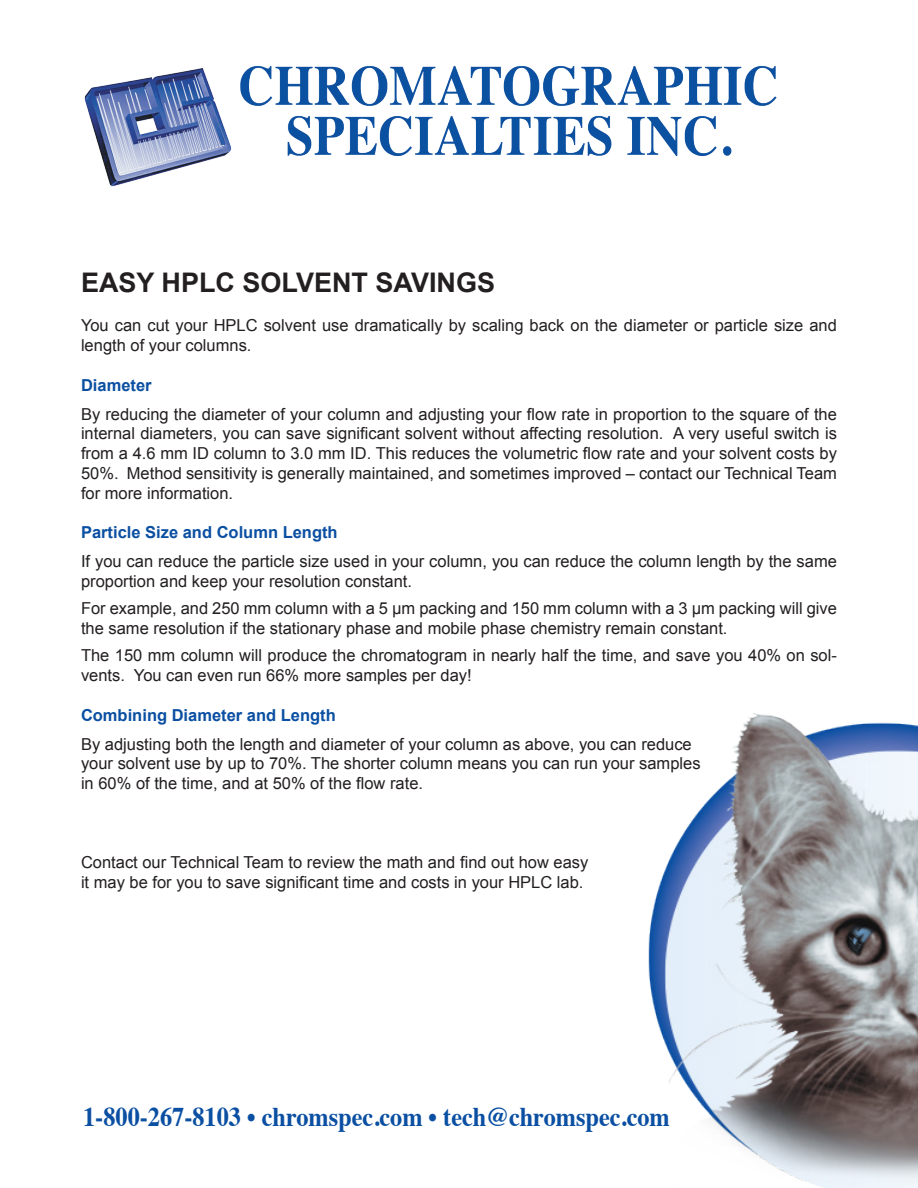
<style>
.page{position:relative;width:918px;height:1188px;background:#fff}
.page>*{position:absolute;margin:0;border:0;box-sizing:border-box;transform-origin:0 0}
.t1{font:700 27px "Times";color:#0a4fa2;scale:.9 1}
.t2{font:700 27px "Arial";color:#231f20}
.t3{font:16.5px/19.8px "Arial";color:#231f20}
.t4{font:700 16.5px "Arial";color:#0a4fa2}
</style>
<div class="page">
<img style="left:84px;top:66px;width:693px;height:121px">
<img style="left:648px;top:714px;width:270px;height:474px">
<p class="t2" style="left:81px;top:265px;width:416px">EASY HPLC SOLVENT SAVINGS</p>
<p class="t3" style="left:81px;top:316px;width:757px">You can cut your HPLC solvent use dramatically by scaling back on the diameter or particle size and length of your columns.</p>
<p class="t4" style="left:81px;top:374px;width:72px">Diameter</p>
<p class="t3" style="left:81px;top:404px;width:757px;text-align:justify">By reducing the diameter of your column and adjusting your flow rate in proportion to the square of the internal diameters, you can save significant solvent without affecting resolution. A very useful switch is from a 4.6 mm ID column to 3.0 mm ID. This reduces the volumetric flow rate and your solvent costs by 50%. Method sensitivity is generally maintained, and sometimes improved – contact our Technical Team for more information.</p>
<p class="t4" style="left:81px;top:522px;width:258px">Particle Size and Column Length</p>
<p class="t3" style="left:81px;top:552px;width:757px">If you can reduce the particle size used in your column, you can reduce the column length by the same proportion and keep your resolution constant.</p>
<p class="t3" style="left:81px;top:599px;width:757px">For example, and 250 mm column with a 5 µm packing and 150 mm column with a 3 µm packing will give the same resolution if the stationary phase and mobile phase chemistry remain constant.</p>
<p class="t3" style="left:81px;top:646px;width:757px">The 150 mm column will produce the chromatogram in nearly half the time, and save you 40% on sol&shy;vents. You can even run 66% more samples per day!</p>
<p class="t4" style="left:81px;top:704px;width:256px">Combining Diameter and Length</p>
<p class="t3" style="left:81px;top:734px;width:621px">By adjusting both the length and diameter of your column as above, you can reduce your solvent use by up to 70%. The shorter column means you can run your samples in 60% of the time, and at 50% of the flow rate.</p>
<p class="t3" style="left:81px;top:853px;width:509px">Contact our Technical Team to review the math and find out how easy it may be for you to save significant time and costs in your HPLC lab.</p>
<p class="t1" style="left:83px;top:1091px;width:653px">1-800-267-8103 • chromspec.com • tech@chromspec.com</p>
</div>
